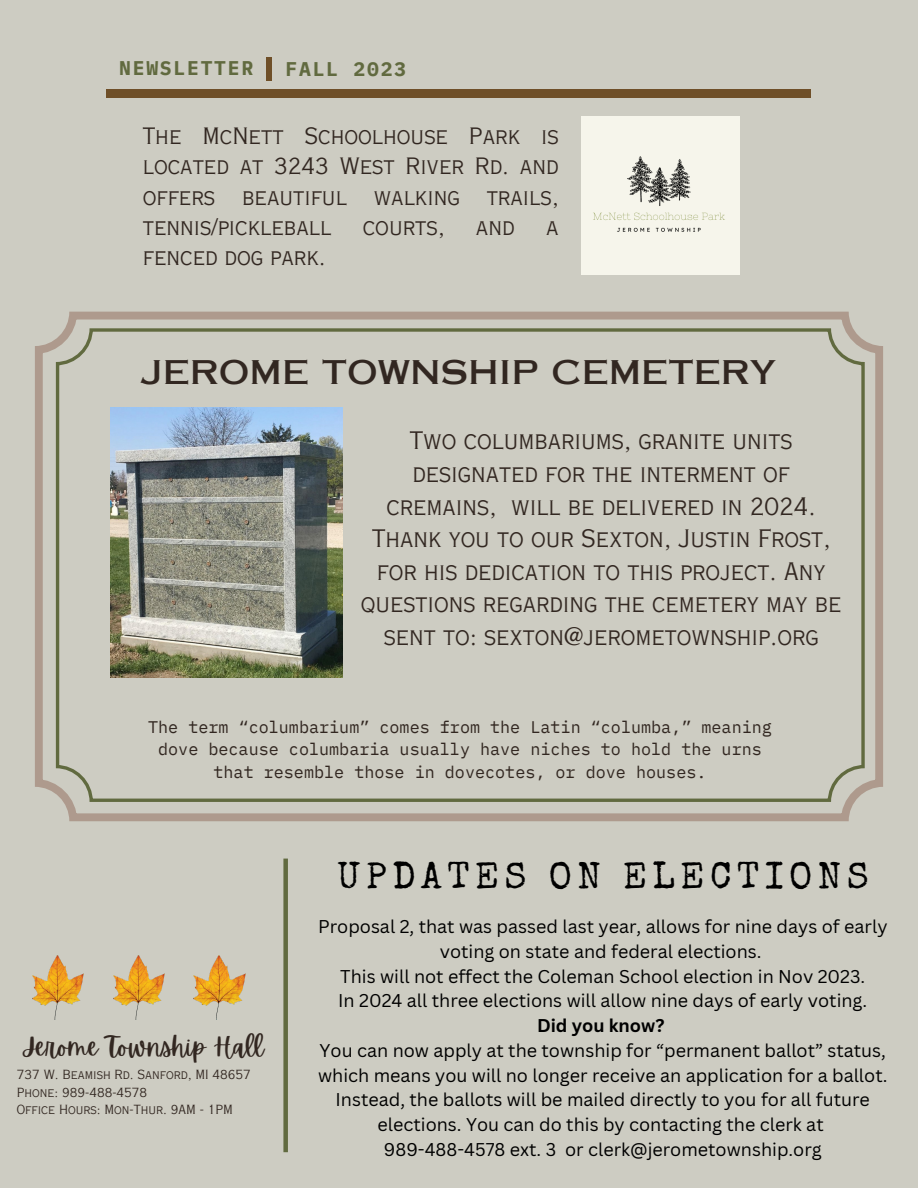
<style>
.page{position:relative;width:918px;height:1188px;background:#cdccc2}
.page>*{position:absolute;margin:0;border:0;box-sizing:border-box;transform-origin:0 0}
.t1{font:37.35px "Special Elite";letter-spacing:.15em;color:#000}
.t2{font:32.55px "Copperplate Gothic LT Pro 31 AB";color:#322721}
.t3{font:26.1px "Apricots";color:#322721}
.t4{font:24px/32.7px "Copperplate Gothic LT Pro 29 AB";color:#322721;text-align:center}
.t5{font:22.5px/30.3px "Copperplate Gothic LT Pro 29 AB";color:#322721;text-align:justify}
.t6{font:700 19.8px "IBM Plex Mono";letter-spacing:.09em;color:#616a3f}
.t7{font:18px/24.8px "Canva Sans";color:#000;text-align:center}
.t8{font:700 18px "Canva Sans";color:#000}
.t9{font:16.8px/22.5px "IBM Plex Mono";color:#322721;text-align:center}
.t10{font:12.6px "Copperplate Gothic LT Pro 29 AB";color:#322721}
</style>
<div class="page">
<svg style="left:35px;top:312px;width:848px;height:509px"></svg>
<svg style="left:56px;top:328px;width:809px;height:474px"></svg>
<img style="left:111px;top:407px;width:231px;height:270px">
<img style="left:582px;top:117px;width:157px;height:157px">
<div style="left:107px;top:89px;width:704px;height:8px;background:#6f4f28"></div>
<div style="left:267px;top:57px;width:5px;height:24px;background:#6f4f28"></div>
<img style="left:32px;top:956px;width:52px;height:64px">
<img style="left:113px;top:956px;width:52px;height:64px">
<img style="left:194px;top:956px;width:52px;height:64px">
<div style="left:283px;top:859px;width:5px;height:293px;background:#616a3f"></div>
<p class="t6" style="left:119px;top:55px;width:136px">NEWSLETTER</p>
<p class="t6" style="left:286px;top:55px;width:122px">FALL 2023</p>
<p class="t5" style="left:143px;top:124px;width:417px">The McNett Schoolhouse Park is located at 3243 West River Rd. and offers beautiful walking trails, tennis/pickleball</p>
<p class="t5" style="left:363px;top:215px;width:83px">courts,</p>
<p class="t5" style="left:476px;top:215px;width:40px">and</p>
<p class="t5" style="left:546px;top:215px;width:14px">a</p>
<p class="t5" style="left:143px;top:245px;width:185px">fenced dog park.</p>
<p class="t2" style="left:141px;top:360px;width:637px">JEROME TOWNSHIP CEMETERY</p>
<p class="t4" style="left:361px;top:427px;width:482px">Two columbariums, granite units designated for the interment of cremains, will be delivered in 2024.<br>Thank you to our Sexton, Justin Frost, for his dedication to this project. Any questions regarding the cemetery may be sent to: sexton@jerometownship.org</p>
<p class="t9" style="left:148px;top:715px;width:625px">The term “columbarium” comes from the Latin “columba,” meaning dove because columbaria usually have niches to hold the urns that resemble those in dovecotes, or dove houses.</p>
<p class="t3" style="left:22px;top:1032px;width:244px">Jerome Township Hall</p>
<p class="t10" style="left:17px;top:1070px;width:236px">737 W. Beamish Rd. Sanford, MI 48657</p>
<p class="t10" style="left:17px;top:1087px;width:132px">Phone: 989-488-4578</p>
<p class="t10" style="left:17px;top:1105px;width:218px">Office Hours: Mon-Thur. 9AM - 1PM</p>
<p class="t1" style="left:337px;top:862px;width:533px">UPDATES ON ELECTIONS</p>
<p class="t7" style="left:318px;top:914px;width:571px">Proposal 2, that was passed last year, allows for nine days of early voting on state and federal elections.</p>
<p class="t7" style="left:340px;top:963px;width:526px">This will not effect the Coleman School election in Nov 2023.</p>
<p class="t7" style="left:338px;top:988px;width:531px">In 2024 all three elections will allow nine days of early voting.</p>
<p class="t8" style="left:537px;top:1013px;width:129px">Did you know?</p>
<p class="t7" style="left:318px;top:1037px;width:571px">You can now apply at the township for “permanent ballot” status, which means you will no longer receive an application for a ballot.<br>Instead, the ballots will be mailed directly to you for all future elections. You can do this by contacting the clerk at</p>
<p class="t7" style="left:384px;top:1136px;width:439px">989-488-4578 ext. 3 or clerk@jerometownship.org</p>
</div>
